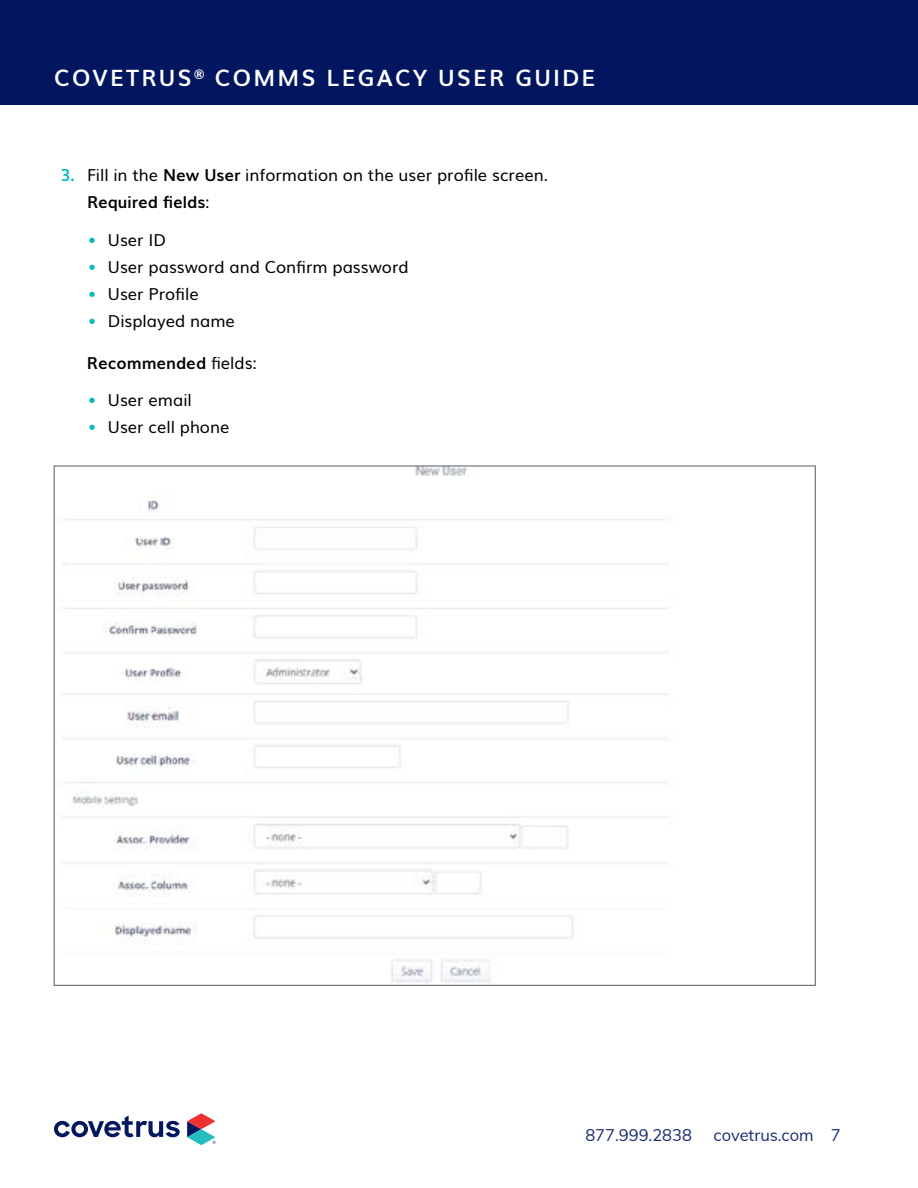
<style>
.page{position:relative;width:918px;height:1188px;background:#fff}
.page>*{position:absolute;margin:0;border:0;box-sizing:border-box;transform-origin:0 0}
.t1{font:700 22.5px "Muli";letter-spacing:.1em;color:#fff}
.t2{font:16.5px/27px "Muli";color:#000}
.t3{font:16.5px "Mulish";color:#182b70}
.t4{font:700 16.5px "Muli";color:#000}
.s1{font-weight:700;color:#00b8be}
.s2{font-weight:700}
.s3{color:#00b8be}
.s4{font-weight:400}
</style>
<div class="page">
<div style="left:0;top:0;width:918px;height:104px;background:#021660"></div>
<svg style="left:54px;top:1115px;width:126px;height:22px"></svg>
<svg style="left:187px;top:1113px;width:29px;height:32px"></svg>
<img style="left:63px;top:468px;width:604px;height:515px">
<h1 class="t1" style="left:54px;top:60px;width:543px">COVETRUS<sup>®</sup> COMMS LEGACY USER GUIDE</h1>
<p class="t2" style="left:87px;top:161px;width:463px;text-indent:-27px"><span class="s1">3.</span> Fill in the <span class="s2">New User</span> information on the user profile screen.<br><span class="s2">Required fields</span>:</p>
<p class="t2" style="left:88px;top:225px;width:79px"><span class="s3">•</span> User ID</p>
<p class="t2" style="left:88px;top:252px;width:322px"><span class="s3">•</span> User password and Confirm password</p>
<p class="t2" style="left:88px;top:279px;width:112px"><span class="s3">•</span> User Profile</p>
<p class="t2" style="left:88px;top:306px;width:148px"><span class="s3">•</span> Displayed name</p>
<p class="t4" style="left:87px;top:350px;width:171px">Recommended <span class="s4">fields:</span></p>
<p class="t2" style="left:88px;top:386px;width:105px"><span class="s3">•</span> User email</p>
<p class="t2" style="left:88px;top:413px;width:143px"><span class="s3">•</span> User cell phone</p>
<p class="t3" style="left:585px;top:1123px;width:108px">877.999.2838</p>
<p class="t3" style="left:714px;top:1123px;width:129px">covetrus.com 7</p>
</div>
